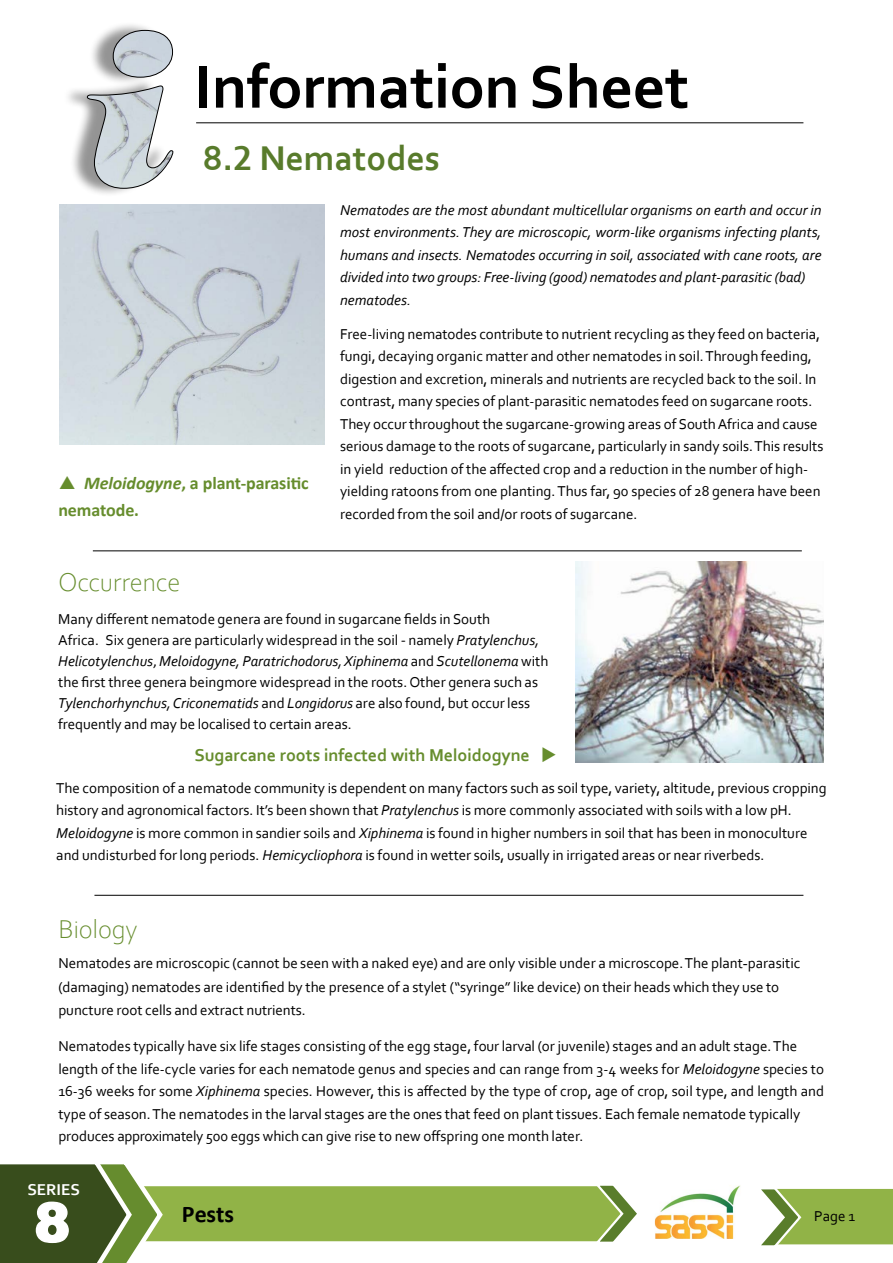
<style>
.page{position:relative;width:893px;height:1263px;background:#fff}
.page>*{position:absolute;margin:0;border:0;box-sizing:border-box;transform-origin:0 0}
.t1{font:700 63px "Corbel";color:#000}
.t2{font:900 54px "Arial";color:#fff}
.t3{font:700 36px "Corbel";color:#587b2b}
.t4{font:300 27px "Corbel";letter-spacing:-.015em;color:#668d2d}
.t5{font:700 18px "Corbel";letter-spacing:-.005em;color:#668d2d}
.t6{font:700 18px/27.2px "Calibri";letter-spacing:-.005em;color:#668d2d}
.t7{font:700 16.5px "Corbel";color:#fff}
.t8{font:15px/22.5px "Corbel";color:#000}
.t9{font:italic 15px/22.5px "Corbel";color:#000}
.s1{font-style:italic}
.s2{font-family:"Calibri"}
.s3{font-family:"Times New Roman"}
</style>
<div class="page">
<img style="left:60px;top:204px;width:265px;height:241px">
<img style="left:576px;top:561px;width:248px;height:201px">
<img style="left:655px;top:1185px;width:85px;height:54px">
<svg style="left:0;top:1164px;width:637px;height:99px"></svg>
<svg style="left:761px;top:1188px;width:132px;height:58px;background:#9cb960"></svg>
<hr style="left:93px;top:551px;width:709px;height:1px;background:#000">
<hr style="left:196px;top:123px;width:607px;height:1px;background:#000">
<hr style="left:94px;top:895px;width:709px;height:1px;background:#000">
<div style="left:238px;top:1199px;width:117px;height:28px;background:#91b347"></div>
<div style="left:63px;top:21px;width:103px;height:176px;background:#000;opacity:.42"></div>
<svg style="left:87px;top:30px;width:87px;height:159px"></svg>
<h1 class="t1" style="left:195px;top:48px;width:496px">Information Sheet</h1>
<h3 class="t3" style="left:203px;top:136px;width:239px">8.2 Nematodes</h3>
<p class="t9" style="left:340px;top:198px;width:483px">Nematodes are the most abundant multicellular organisms on earth and occur in most environments. They are microscopic, worm-like organisms infecting plants, humans and insects. Nematodes occurring in soil, associated with cane roots, are divided into two groups: Free-living (good) nematodes and plant-parasitic (bad) nematodes.</p>
<p class="t8" style="left:340px;top:322px;width:485px">Free-living nematodes contribute to nutrient recycling as they feed on bacteria, fungi, decaying organic matter and other nematodes in soil. Through feeding, digestion and excretion, minerals and nutrients are recycled back to the soil. In contrast, many species of plant-parasitic nematodes feed on sugarcane roots.<br>They occur throughout the sugarcane-growing areas of South Africa and cause serious damage to the roots of sugarcane, particularly in sandy soils. This results in yield reduction of the affected crop and a reduction in the number of high&shy;yielding ratoons from one planting. Thus far, 90 species of 28 genera have been recorded from the soil and/or roots of sugarcane.</p>
<p class="t6" style="left:58px;top:469px;width:252px;text-indent:26px"><span class="s1">Meloidogyne</span>, a plant-parasitic nematode.</p>
<h3 class="t4" style="left:58px;top:565px;width:124px">Occurrence</h3>
<p class="t8" style="left:58px;top:608px;width:492px;line-height:21px">Many different nematode genera are found in sugarcane fields in South<br>Africa. Six genera are particularly widespread in the soil <span class="s2">-</span> namely <span class="s1">Pratylenchus, Helicotylenchus</span><span class="s2">,</span><span class="s1">Meloidogyne, Paratrichodorus, Xiphinema</span> and <span class="s1">Scutellonema</span> with the first three genera beingmore widespread in the roots. Other genera such as <span class="s1">Tylenchorhynchus, Criconematids</span> and <span class="s1">Longidorus</span> are also found, but occur less frequently and may be localised to certain areas.</p>
<p class="t5" style="left:195px;top:744px;width:364px">Sugarcane roots infected with Meloidogyne ◆</p>
<p class="t8" style="left:56px;top:776px;width:772px">The composition of a nematode community is dependent on many factors such as soil type, variety, altitude, previous cropping history and agronomical factors. It’s been shown that <span class="s1">Pratylenchus</span> is more commonly associated with soils with a low pH.<br><span class="s1">Meloidogyne</span> is more common in sandier soils and <span class="s1">Xiphinema</span> is found in higher numbers in soil that has been in monoculture and undisturbed for long periods. <span class="s1">Hemicycliophora</span> is found in wetter soils, usually in irrigated areas or near riverbeds.</p>
<h3 class="t4" style="left:58px;top:912px;width:81px">Biology</h3>
<p class="t8" style="left:58px;top:951px;width:744px;line-height:23.2px">Nematodes are microscopic (cannot be seen with a naked eye) and are only visible under a microscope. The plant<span class="s3">-</span>parasitic (damaging) nematodes are identified by the presence of a stylet (“syringe” like device) on their heads which they use to puncture root cells and extract nutrients.</p>
<p class="t8" style="left:58px;top:1034px;width:767px">Nematodes typically have six life stages consisting of the egg stage, four larval (or juvenile) stages and an adult stage. The length of the life-cycle varies for each nematode genus and species and can range from 3-4 weeks for <span class="s1">Meloidogyne</span> species to 16-36 weeks for some <span class="s1">Xiphinema</span> species. However, this is affected by the type of crop, age of crop, soil type, and length and type of season. The nematodes in the larval stages are the ones that feed on plant tissues. Each female nematode typically produces approximately 500 eggs which can give rise to new offspring one month later.</p>
<p class="t7" style="left:27px;top:1179px;width:54px">SERIES</p>
<h2 class="t2" style="left:34px;top:1183px;width:38px">8</h2>
<p class="t8" style="left:814px;top:1205px;width:43px">Page 1</p>
</div>
